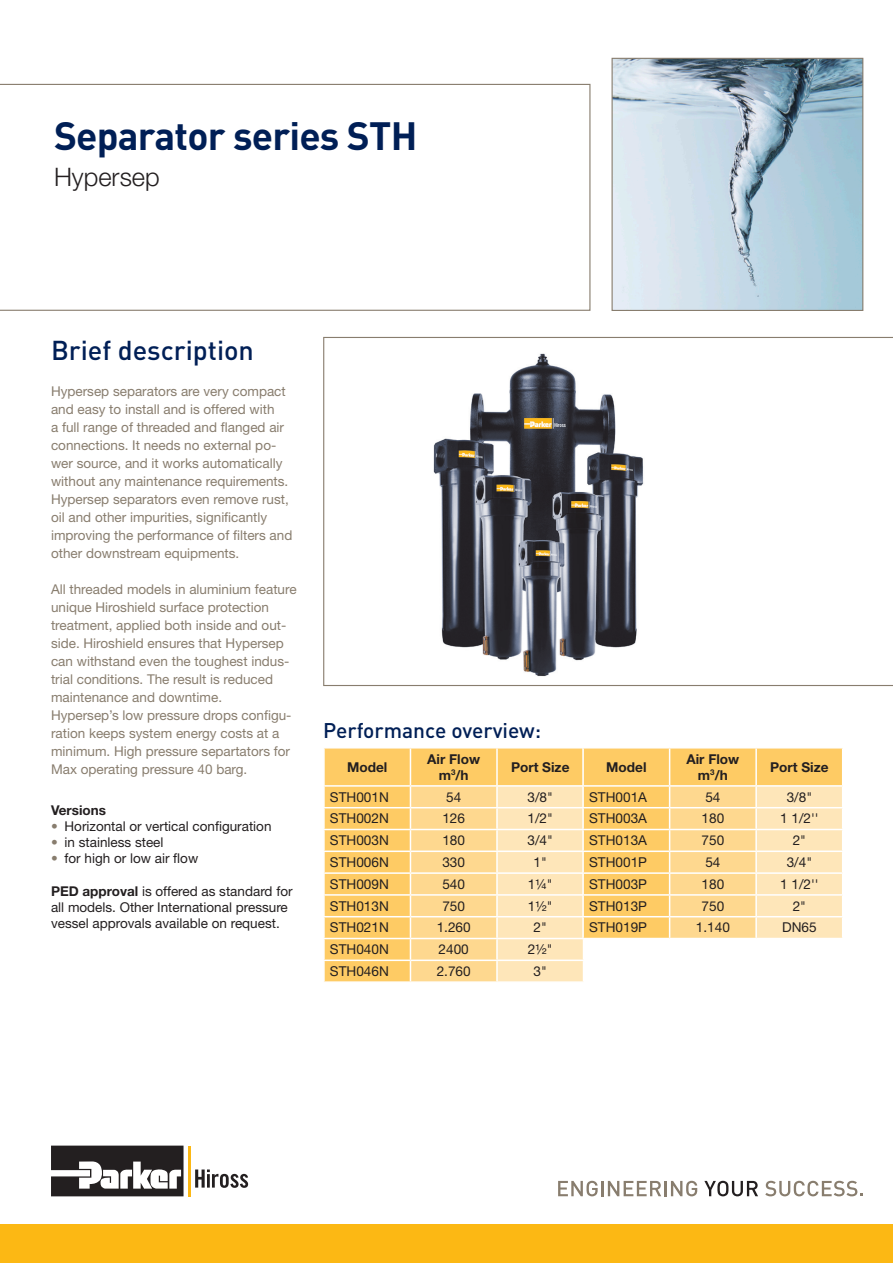
<style>
.page{position:relative;width:893px;height:1263px;background:#fff}
.page>*{position:absolute;margin:0;border:0;box-sizing:border-box;transform-origin:0 0}
.t1{font:700 39px "DINOT";letter-spacing:-.02em;color:#001f56}
.t2{font:500 27px "DINOT";color:#001f56}
.t3{font:300 25.5px "Helvetica Neue LT Std";color:#231f20}
.t4{font:500 21px "DINOT";color:#001f56}
.t5{font:13.65px "Helvetica Neue LT Std";color:#231f20}
.t6{font:700 13.65px/16.4px "Helvetica Neue LT Std";color:#231f20;text-align:center}
.t7{font:13.5px/18px "Helvetica Neue LT Std";color:#887d6e}
.t8{font:13.5px/16.2px "Helvetica Neue LT Std";color:#231f20}
.t9{font:700 13.5px "Helvetica Neue LT Std";color:#231f20}
.s1{color:#887d6e}
.s2{font-weight:700}
</style>
<div class="page">
<svg style="left:323px;top:337px;width:570px;height:349px"></svg>
<div style="left:0;top:1225px;width:893px;height:38px;background:#fcb814"></div>
<svg style="left:0;top:84px;width:590px;height:227px"></svg>
<svg style="left:558px;top:1181px;width:40px;height:15px"></svg>
<hr style="left:601px;top:1181px;width:3px;height:15px;background:#887d6e">
<svg style="left:608px;top:1181px;width:53px;height:15px"></svg>
<hr style="left:664px;top:1181px;width:3px;height:15px;background:#887d6e">
<svg style="left:671px;top:1181px;width:26px;height:15px"></svg>
<svg style="left:704px;top:1181px;width:54px;height:15px"></svg>
<svg style="left:765px;top:1181px;width:98px;height:15px"></svg>
<img style="left:613px;top:60px;width:248px;height:249px">
<div style="left:611px;top:58px;width:252px;height:253px;border:1px solid #887d6e"></div>
<div style="left:325px;top:748px;width:257px;height:233px;background:#fecb64"></div>
<hr style="left:410px;top:748px;width:1px;height:37px;background:#fff">
<hr style="left:496px;top:748px;width:2px;height:37px;background:#fff">
<hr style="left:323px;top:785px;width:87px;height:2px;background:#fff">
<hr style="left:410px;top:785px;width:87px;height:2px;background:#fff">
<hr style="left:497px;top:785px;width:87px;height:2px;background:#fff">
<hr style="left:323px;top:807px;width:87px;height:1px;background:#fff">
<hr style="left:323px;top:829px;width:87px;height:1px;background:#fff">
<hr style="left:323px;top:850px;width:87px;height:2px;background:#fff">
<hr style="left:323px;top:872px;width:87px;height:2px;background:#fff">
<hr style="left:323px;top:894px;width:87px;height:2px;background:#fff">
<hr style="left:323px;top:916px;width:87px;height:1px;background:#fff">
<hr style="left:323px;top:938px;width:87px;height:1px;background:#fff">
<hr style="left:323px;top:959px;width:87px;height:2px;background:#fff">
<svg style="left:410px;top:786px;width:173px;height:195px;background:#fee1ab"></svg>
<div style="left:584px;top:748px;width:258px;height:190px;background:#fecb64"></div>
<hr style="left:669px;top:748px;width:1px;height:37px;background:#fff">
<hr style="left:755px;top:748px;width:2px;height:37px;background:#fff">
<hr style="left:582px;top:785px;width:88px;height:2px;background:#fff">
<hr style="left:582px;top:787px;width:2px;height:20px;background:#fff">
<hr style="left:670px;top:785px;width:86px;height:2px;background:#fff">
<hr style="left:756px;top:785px;width:87px;height:2px;background:#fff">
<hr style="left:582px;top:807px;width:88px;height:1px;background:#fff">
<hr style="left:582px;top:808px;width:2px;height:21px;background:#fff">
<hr style="left:582px;top:829px;width:88px;height:1px;background:#fff">
<hr style="left:582px;top:830px;width:2px;height:20px;background:#fff">
<hr style="left:582px;top:850px;width:88px;height:2px;background:#fff">
<hr style="left:582px;top:852px;width:2px;height:20px;background:#fff">
<hr style="left:582px;top:872px;width:88px;height:2px;background:#fff">
<hr style="left:582px;top:874px;width:2px;height:20px;background:#fff">
<hr style="left:582px;top:894px;width:88px;height:2px;background:#fff">
<hr style="left:582px;top:896px;width:2px;height:20px;background:#fff">
<hr style="left:582px;top:916px;width:88px;height:1px;background:#fff">
<hr style="left:582px;top:917px;width:2px;height:21px;background:#fff">
<svg style="left:669px;top:786px;width:174px;height:152px;background:#fee2ac"></svg>
<hr style="left:582px;top:938px;width:88px;height:1px;background:#fff">
<svg style="left:195px;top:1169px;width:53px;height:19px"></svg>
<svg style="left:51px;top:1145px;width:133px;height:51px"></svg>
<hr style="left:188px;top:1145px;width:3px;height:51px;background:#fcb814">
<img style="left:422px;top:346px;width:230px;height:337px">
<h1 class="t1" style="left:54px;top:110px;width:365px">Separator series STH</h1>
<h3 class="t3" style="left:54px;top:162px;width:107px">Hypersep</h3>
<h2 class="t2" style="left:51px;top:332px;width:204px">Brief description</h2>
<p class="t7" style="left:51px;top:382px;width:243px">Hypersep separators are very compact and easy to install and is offered with<br>a full range of threaded and flanged air connections. It needs no external po&shy;wer source, and it works automatically without any maintenance requirements.<br>Hypersep separators even remove rust, oil and other impurities, significantly improving the performance of filters and other downstream equipments.</p>
<p class="t7" style="left:51px;top:580px;width:247px">All threaded models in aluminium feature unique Hiroshield surface protection treatment, applied both inside and out&shy;side. Hiroshield ensures that Hypersep can withstand even the toughest indus&shy;trial conditions. The result is reduced maintenance and downtime.<br>Hypersep’s low pressure drops configu&shy;ration keeps system energy costs at a minimum. High pressure separtators for Max operating pressure 40 barg.</p>
<p class="t9" style="left:51px;top:801px;width:56px">Versions</p>
<p class="t8" style="left:51px;top:818px;width:222px"><span class="s1">•</span> Horizontal or vertical configuration</p>
<p class="t8" style="left:51px;top:834px;width:114px"><span class="s1">•</span> in stainless steel</p>
<p class="t8" style="left:51px;top:850px;width:149px"><span class="s1">•</span> for high or low air flow</p>
<p class="t8" style="left:51px;top:882px;width:243px"><span class="s2">PED approval</span> is offered as standard for all models. Other International pressure vessel approvals available on request.</p>
<h3 class="t4" style="left:323px;top:716px;width:220px">Performance overview:</h3>
<p class="t6" style="left:347px;top:758px;width:42px">Model</p>
<p class="t6" style="left:427px;top:750px;width:54px">Air Flow m<sup>3</sup>/h</p>
<p class="t6" style="left:511px;top:758px;width:60px">Port Size</p>
<p class="t5" style="left:330px;top:789px;width:60px">STH001N</p>
<p class="t5" style="left:446px;top:789px;width:17px">54</p>
<p class="t5" style="left:528px;top:789px;width:27px">3/8"</p>
<p class="t5" style="left:330px;top:810px;width:60px">STH002N</p>
<p class="t5" style="left:442px;top:810px;width:24px">126</p>
<p class="t5" style="left:528px;top:810px;width:27px">1/2"</p>
<p class="t5" style="left:330px;top:832px;width:60px">STH003N</p>
<p class="t5" style="left:442px;top:832px;width:24px">180</p>
<p class="t5" style="left:528px;top:832px;width:27px">3/4"</p>
<p class="t5" style="left:330px;top:854px;width:60px">STH006N</p>
<p class="t5" style="left:442px;top:854px;width:24px">330</p>
<p class="t5" style="left:534px;top:854px;width:15px">1"</p>
<p class="t5" style="left:330px;top:876px;width:60px">STH009N</p>
<p class="t5" style="left:442px;top:876px;width:24px">540</p>
<p class="t5" style="left:528px;top:876px;width:26px">1¼"</p>
<p class="t5" style="left:330px;top:898px;width:60px">STH013N</p>
<p class="t5" style="left:442px;top:898px;width:24px">750</p>
<p class="t5" style="left:528px;top:898px;width:26px">1½"</p>
<p class="t5" style="left:330px;top:919px;width:60px">STH021N</p>
<p class="t5" style="left:437px;top:919px;width:36px">1.260</p>
<p class="t5" style="left:534px;top:919px;width:15px">2"</p>
<p class="t5" style="left:330px;top:941px;width:60px">STH040N</p>
<p class="t5" style="left:439px;top:941px;width:32px">2400</p>
<p class="t5" style="left:528px;top:941px;width:26px">2½"</p>
<p class="t5" style="left:330px;top:963px;width:60px">STH046N</p>
<p class="t5" style="left:437px;top:963px;width:36px">2.760</p>
<p class="t5" style="left:534px;top:963px;width:15px">3"</p>
<p class="t6" style="left:606px;top:758px;width:42px">Model</p>
<p class="t6" style="left:686px;top:750px;width:54px">Air Flow m<sup>3</sup>/h</p>
<p class="t6" style="left:770px;top:758px;width:60px">Port Size</p>
<p class="t5" style="left:589px;top:789px;width:59px">STH001A</p>
<p class="t5" style="left:705px;top:789px;width:17px">54</p>
<p class="t5" style="left:787px;top:789px;width:27px">3/8"</p>
<p class="t5" style="left:589px;top:810px;width:59px">STH003A</p>
<p class="t5" style="left:701px;top:810px;width:24px">180</p>
<p class="t5" style="left:780px;top:810px;width:40px">1 1/2''</p>
<p class="t5" style="left:589px;top:832px;width:59px">STH013A</p>
<p class="t5" style="left:701px;top:832px;width:24px">750</p>
<p class="t5" style="left:793px;top:832px;width:15px">2"</p>
<p class="t5" style="left:589px;top:854px;width:59px">STH001P</p>
<p class="t5" style="left:705px;top:854px;width:17px">54</p>
<p class="t5" style="left:787px;top:854px;width:27px">3/4"</p>
<p class="t5" style="left:589px;top:876px;width:59px">STH003P</p>
<p class="t5" style="left:701px;top:876px;width:24px">180</p>
<p class="t5" style="left:780px;top:876px;width:40px">1 1/2''</p>
<p class="t5" style="left:589px;top:898px;width:59px">STH013P</p>
<p class="t5" style="left:701px;top:898px;width:24px">750</p>
<p class="t5" style="left:793px;top:898px;width:15px">2"</p>
<p class="t5" style="left:589px;top:919px;width:59px">STH019P</p>
<p class="t5" style="left:696px;top:919px;width:36px">1.140</p>
<p class="t5" style="left:782px;top:919px;width:36px">DN65</p>
</div>
